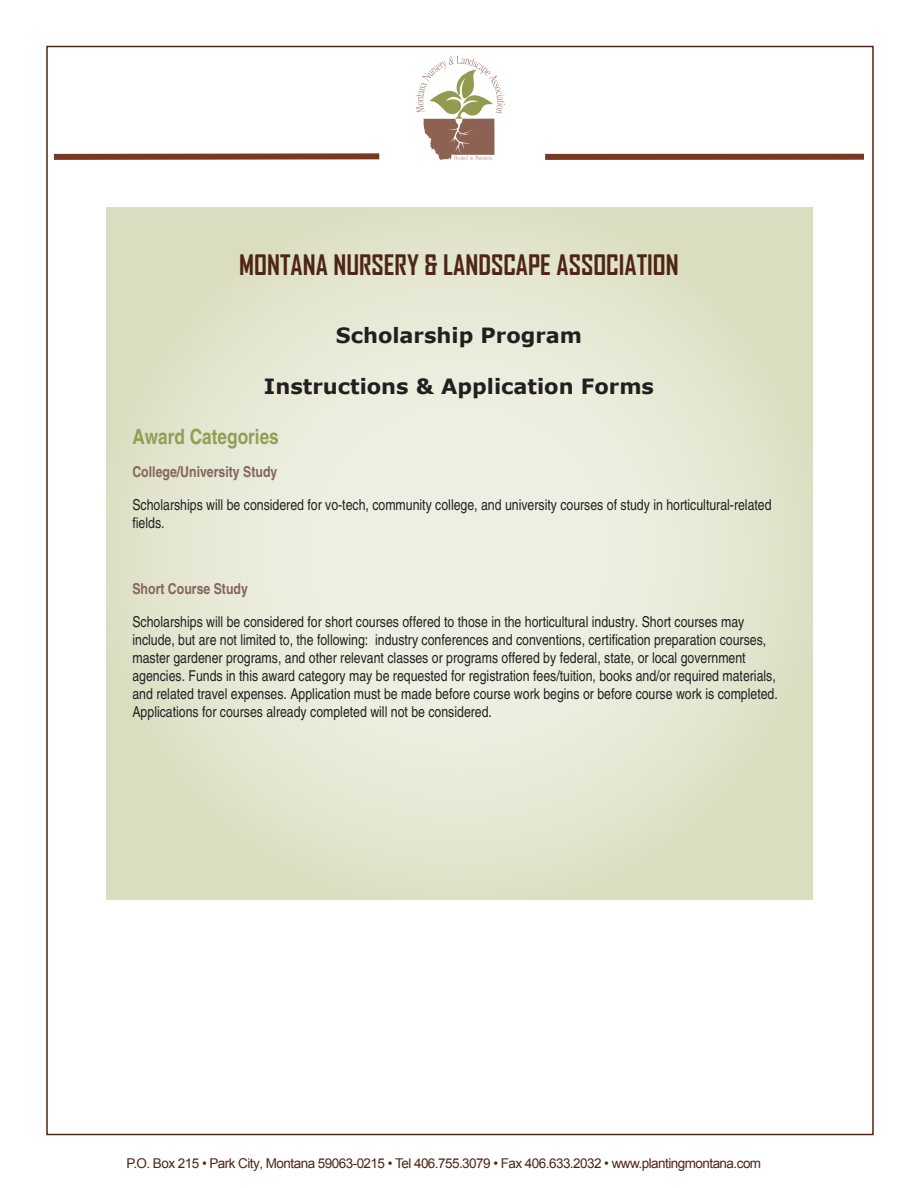
<style>
.page{position:relative;width:918px;height:1188px;background:#fff}
.page>*{position:absolute;margin:0;border:0;box-sizing:border-box;transform-origin:0 0}
.t1{font:700 27px "Agency FB";color:#4e2517}
.t2{font:700 21px "Verdana";color:#231f20}
.t3{font:700 condensed 21px "Helvetica";color:#959d55}
.t4{font:condensed 15px/18px "Helvetica";color:#231f20}
.t5{font:700 condensed 15px "Helvetica";color:#84665e}
.t6{font:13.5px "Arial";letter-spacing:-.04em;color:#4e2517}
</style>
<div class="page">
<svg style="left:54px;top:153px;width:326px;height:7px;background:#8b5442"></svg>
<div style="left:545px;top:154px;width:319px;height:6px;background:#783823"></div>
<svg style="left:416px;top:56px;width:89px;height:104px"></svg>
<svg style="left:106px;top:207px;width:706px;height:693px;background:#e4e6d1"></svg>
<h1 class="t1" style="left:239px;top:248px;width:441px">MONTANA NURSERY &amp; LANDSCAPE ASSOCIATION</h1>
<h2 class="t2" style="left:336px;top:322px;width:248px">Scholarship Program</h2>
<h2 class="t2" style="left:264px;top:373px;width:392px">Instructions &amp; Application Forms</h2>
<h2 class="t3" style="left:132px;top:424px;width:148px">Award Categories</h2>
<p class="t5" style="left:132px;top:463px;width:146px">College/University Study</p>
<p class="t4" style="left:132px;top:496px;width:641px">Scholarships will be considered for vo-tech, community college, and university courses of study in horticultural-related fields.</p>
<p class="t5" style="left:132px;top:580px;width:117px">Short Course Study</p>
<p class="t4" style="left:132px;top:613px;width:647px">Scholarships will be considered for short courses offered to those in the horticultural industry. Short courses may include, but are not limited to, the following: industry conferences and conventions, certification preparation courses, master gardener programs, and other relevant classes or programs offered by federal, state, or local government agencies. Funds in this award category may be requested for registration fees/tuition, books and/or required materials, and related travel expenses. Application must be made before course work begins or before course work is completed.<br>Applications for courses already completed will not be considered.</p>
<p class="t6" style="left:127px;top:1154px;width:636px">P.O. Box 215 • Park City, Montana 59063-0215 • Tel 406.755.3079 • Fax 406.633.2032 • www.plantingmontana.com</p>
</div>
